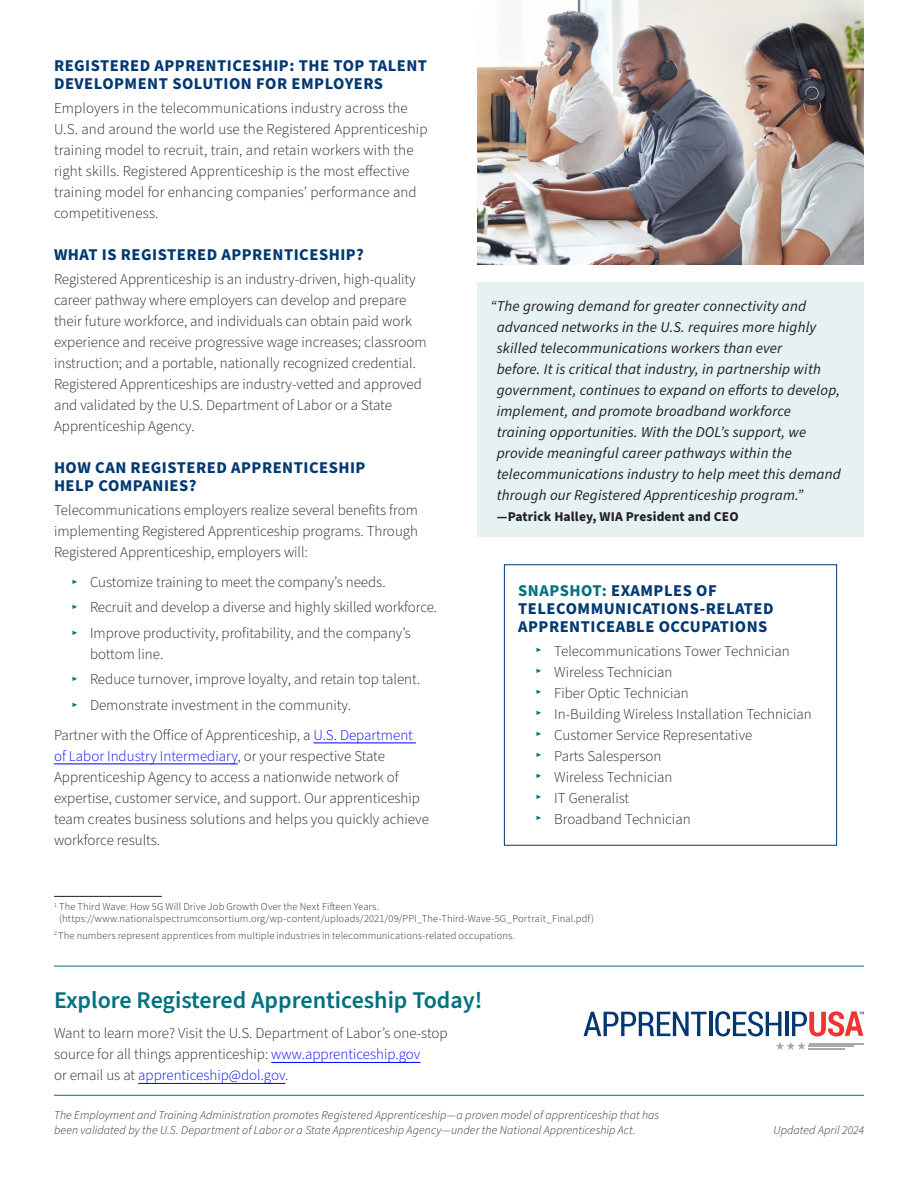
<style>
.page{position:relative;width:918px;height:1188px;background:#fff}
.page>*{position:absolute;margin:0;border:0;box-sizing:border-box;transform-origin:0 0}
.BodyText1__6{font:600 24px "Source Sans Pro";color:#00717f}
.t1{font:700 16.5px/18px "Source Sans Pro";letter-spacing:.03em;color:#013871}
.BodyText1__6-2{font:300 15px/21px "Source Sans Pro";color:#231f20}
.QUOTE_BodyText{font:italic 15px/21px "Source Sans Pro";letter-spacing:.01em;color:#231f20}
.QUOTE_BodyText-2{font:700 13.5px "Source Sans Pro";letter-spacing:.01em;color:#231f20}
.Footer_Sponsored_by{font:italic 300 12px/15px "Source Sans Pro";letter-spacing:.005em;color:#231f20}
.Footnote_1st_wRule{font:300 10.5px/12px "Source Sans Pro";letter-spacing:.015em;color:#231f20}
.Footnote{font:300 10.5px "Source Sans Pro";letter-spacing:.01em;color:#231f20}
.s1{font-size:9px;color:#00717f}
.s2{color:#0000fe}
.s3{color:#00717f}
</style>
<div class="page">
<img style="left:477px;top:0;width:387px;height:265px">
<hr style="left:313px;top:743px;width:103px;height:1px;background:#0000fe">
<hr style="left:54px;top:764px;width:184px;height:1px;background:#0000fe">
<div style="left:477px;top:282px;width:387px;height:255px;background:#e6f1f2"></div>
<div style="left:504px;top:564px;width:333px;height:282px;border:1px solid #013871"></div>
<hr style="left:54px;top:896px;width:108px;height:1px;background:#231f20">
<hr style="left:271px;top:1062px;width:149px;height:1px;background:#0000fe">
<hr style="left:138px;top:1083px;width:147px;height:1px;background:#0000fe">
<hr style="left:54px;top:966px;width:810px;height:1px;background:#00717f">
<hr style="left:54px;top:1095px;width:810px;height:1px;background:#00717f">
<svg style="left:584px;top:1012px;width:122px;height:24px"></svg>
<hr style="left:709px;top:1012px;width:3px;height:24px;background:#013871">
<svg style="left:715px;top:1011px;width:66px;height:25px"></svg>
<hr style="left:785px;top:1012px;width:3px;height:24px;background:#013871">
<hr style="left:809px;top:1049px;width:36px;height:1px;background:#a8a9ad">
<hr style="left:809px;top:1046px;width:45px;height:1px;background:#a8a9ad">
<hr style="left:809px;top:1043px;width:54px;height:1px;background:#a8a9ad">
<svg style="left:776px;top:1042px;width:30px;height:8px"></svg>
<svg style="left:792px;top:1011px;width:72px;height:25px"></svg>
<h2 class="t1" style="left:54px;top:57px;width:375px">REGISTERED APPRENTICESHIP: THE TOP TALENT<br>DEVELOPMENT SOLUTION FOR EMPLOYERS</h2>
<p class="BodyText1__6-2" style="left:54px;top:98px;width:375px">Employers in the telecommunications industry across the U.S. and around the world use the Registered Apprenticeship training model to recruit, train, and retain workers with the right skills. Registered Apprenticeship is the most effective training model for enhancing companies’ performance and competitiveness.</p>
<h2 class="t1" style="left:54px;top:246px;width:312px">WHAT IS REGISTERED APPRENTICESHIP?</h2>
<p class="BodyText1__6-2" style="left:54px;top:269px;width:374px">Registered Apprenticeship is an industry-driven, high-quality career pathway where employers can develop and prepare their future workforce, and individuals can obtain paid work experience and receive progressive wage increases; classroom instruction; and a portable, nationally recognized credential.<br>Registered Apprenticeships are industry-vetted and approved and validated by the U.S. Department of Labor or a State Apprenticeship Agency.</p>
<h2 class="t1" style="left:54px;top:459px;width:313px">HOW CAN REGISTERED APPRENTICESHIP<br>HELP COMPANIES?</h2>
<p class="BodyText1__6-2" style="left:54px;top:500px;width:366px;text-align:justify">Telecommunications employers realize several benefits from implementing Registered Apprenticeship programs. Through Registered Apprenticeship, employers will:</p>
<p class="BodyText1__6-2" style="left:72px;top:572px;width:315px"><span class="s1">▶</span> Customize training to meet the company’s needs.</p>
<p class="BodyText1__6-2" style="left:72px;top:597px;width:367px"><span class="s1">▶</span> Recruit and develop a diverse and highly skilled workforce.</p>
<p class="BodyText1__6-2" style="left:90px;top:623px;width:322px;text-indent:-18px"><span class="s1">▶</span> Improve productivity, profitability, and the company’s bottom line.</p>
<p class="BodyText1__6-2" style="left:72px;top:669px;width:350px"><span class="s1">▶</span> Reduce turnover, improve loyalty, and retain top talent.</p>
<p class="BodyText1__6-2" style="left:72px;top:695px;width:280px"><span class="s1">▶</span> Demonstrate investment in the community.</p>
<p class="BodyText1__6-2" style="left:54px;top:725px;width:376px">Partner with the Office of Apprenticeship, a <span class="s2">U.S. Department<br>of Labor Industry Intermediary</span>, or your respective State Apprenticeship Agency to access a nationwide network of expertise, customer service, and support. Our apprenticeship team creates business solutions and helps you quickly achieve workforce results.</p>
<p class="QUOTE_BodyText" style="left:497px;top:296px;width:346px;text-indent:-6px">“The growing demand for greater connectivity and advanced networks in the U.S. requires more highly skilled telecommunications workers than ever<br>before. It is critical that industry, in partnership with government, continues to expand on efforts to develop, implement, and promote broadband workforce training opportunities. With the DOL’s support, we provide meaningful career pathways within the telecommunications industry to help meet this demand through our Registered Apprenticeship program.”</p>
<p class="QUOTE_BodyText-2" style="left:497px;top:507px;width:243px">—Patrick Halley, WIA President and CEO</p>
<h2 class="t1" style="left:518px;top:581px;width:257px"><span class="s3">SNAPSHOT:</span> EXAMPLES OF<br>TELECOMMUNICATIONS-RELATED<br>APPRENTICEABLE OCCUPATIONS</h2>
<p class="BodyText1__6-2" style="left:536px;top:641px;width:255px"><span class="s1">▶</span> Telecommunications Tower Technician</p>
<p class="BodyText1__6-2" style="left:536px;top:662px;width:138px"><span class="s1">▶</span> Wireless Technician</p>
<p class="BodyText1__6-2" style="left:536px;top:683px;width:154px"><span class="s1">▶</span> Fiber Optic Technician</p>
<p class="BodyText1__6-2" style="left:536px;top:704px;width:277px"><span class="s1">▶</span> In-Building Wireless Installation Technician</p>
<p class="BodyText1__6-2" style="left:536px;top:725px;width:218px"><span class="s1">▶</span> Customer Service Representative</p>
<p class="BodyText1__6-2" style="left:536px;top:746px;width:127px"><span class="s1">▶</span> Parts Salesperson</p>
<p class="BodyText1__6-2" style="left:536px;top:767px;width:138px"><span class="s1">▶</span> Wireless Technician</p>
<p class="BodyText1__6-2" style="left:536px;top:788px;width:94px"><span class="s1">▶</span> IT Generalist</p>
<p class="BodyText1__6-2" style="left:536px;top:809px;width:156px"><span class="s1">▶</span> Broadband Technician</p>
<p class="Footnote_1st_wRule" style="left:59px;top:901px;width:536px;text-indent:-5px"><sup>1</sup> The Third Wave: How 5G Will Drive Job Growth Over the Next Fifteen Years. (https://www.nationalspectrumconsortium.org/wp-content/uploads/2021/09/PPI_The-Third-Wave-5G_Portrait_Final.pdf)</p>
<p class="Footnote" style="left:54px;top:928px;width:463px"><sup>2</sup> The numbers represent apprentices from multiple industries in telecommunications-related occupations.</p>
<p class="BodyText1__6" style="left:54px;top:984px;width:430px">Explore Registered Apprenticeship Today!</p>
<p class="BodyText1__6-2" style="left:54px;top:1023px;width:395px">Want to learn more? Visit the U.S. Department of Labor’s one-stop source for all things apprenticeship: <span class="s2">www.apprenticeship.gov<br></span>or email us at <span class="s2">apprenticeship@dol.gov</span>.</p>
<p class="Footer_Sponsored_by" style="left:54px;top:1108px;width:607px">The Employment and Training Administration promotes Registered Apprenticeship—a proven model of apprenticeship that has been validated by the U.S. Department of Labor or a State Apprenticeship Agency—under the National Apprenticeship Act.</p>
<p class="Footer_Sponsored_by" style="left:774px;top:1123px;width:92px">Updated April 2024</p>
</div>
